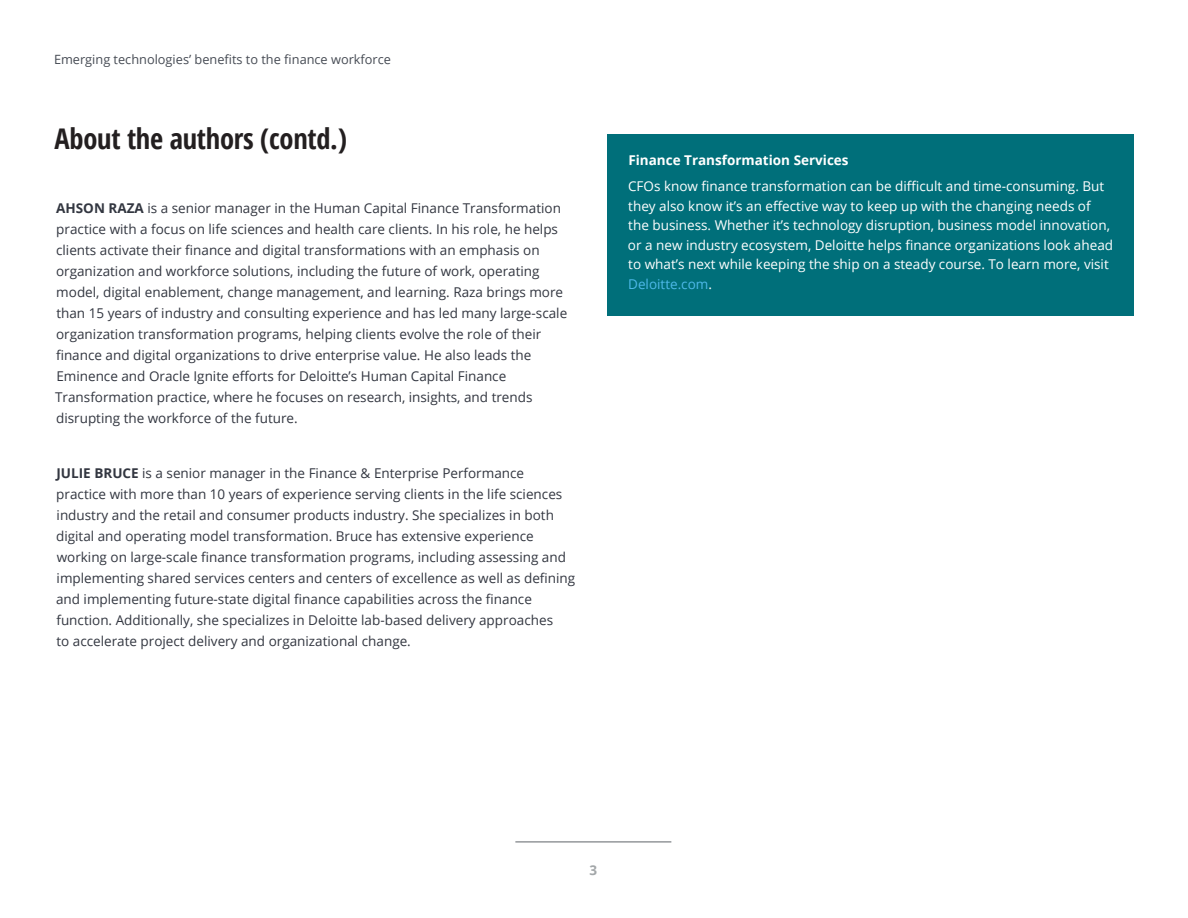
<style>
.page{position:relative;width:1188px;height:918px;background:#fff}
.page>*{position:absolute;margin:0;border:0;box-sizing:border-box;transform-origin:0 0}
.t1{font:700 28.5px "Open Sans Condensed";letter-spacing:-.01em;color:#231f20}
.t2{font:13.5px/21px "Open Sans";color:#323640}
.t3{font:13.5px/19.5px "Open Sans";color:#fff}
.t4{font:700 13.5px "Open Sans";color:#fff}
.t5{font:700 13.5px "Open Sans";color:#a3a7a9}
.t6{font:12.75px "Open Sans";color:#464b54}
.s1{font-weight:700}
.s2{color:#4eb9e9}
</style>
<div class="page">
<div style="left:608px;top:134px;width:526px;height:182px;background:#006f7a"></div>
<hr style="left:515px;top:842px;width:156px;height:1px;background:#5f6369">
<p class="t6" style="left:54px;top:50px;width:339px">Emerging technologies’ benefits to the finance workforce</p>
<h1 class="t1" style="left:55px;top:119px;width:294px">About the authors (contd.)</h1>
<p class="t2" style="left:55px;top:197px;width:514px"><span class="s1">AHSON RAZA</span> is a senior manager in the Human Capital Finance Transformation practice with a focus on life sciences and health care clients. In his role, he helps clients activate their finance and digital transformations with an emphasis on organization and workforce solutions, including the future of work, operating model, digital enablement, change management, and learning. Raza brings more than 15 years of industry and consulting experience and has led many large-scale organization transformation programs, helping clients evolve the role of their finance and digital organizations to drive enterprise value. He also leads the Eminence and Oracle Ignite efforts for Deloitte’s Human Capital Finance Transformation practice, where he focuses on research, insights, and trends disrupting the workforce of the future.</p>
<p class="t2" style="left:56px;top:462px;width:521px"><span class="s1">JULIE BRUCE</span> is a senior manager in the Finance &amp; Enterprise Performance practice with more than 10 years of experience serving clients in the life sciences industry and the retail and consumer products industry. She specializes in both digital and operating model transformation. Bruce has extensive experience working on large-scale finance transformation programs, including assessing and implementing shared services centers and centers of excellence as well as defining and implementing future-state digital finance capabilities across the finance function. Additionally, she specializes in Deloitte lab-based delivery approaches<br>to accelerate project delivery and organizational change.</p>
<p class="t4" style="left:628px;top:151px;width:222px">Finance Transformation Services</p>
<p class="t3" style="left:628px;top:176px;width:487px">CFOs know finance transformation can be difficult and time-consuming. But they also know it’s an effective way to keep up with the changing needs of the business. Whether it’s technology disruption, business model innovation, or a new industry ecosystem, Deloitte helps finance organizations look ahead to what’s next while keeping the ship on a steady course. To learn more, visit <span class="s2">Deloitte.com</span>.</p>
<p class="t5" style="left:590px;top:861px;width:9px">3</p>
</div>
